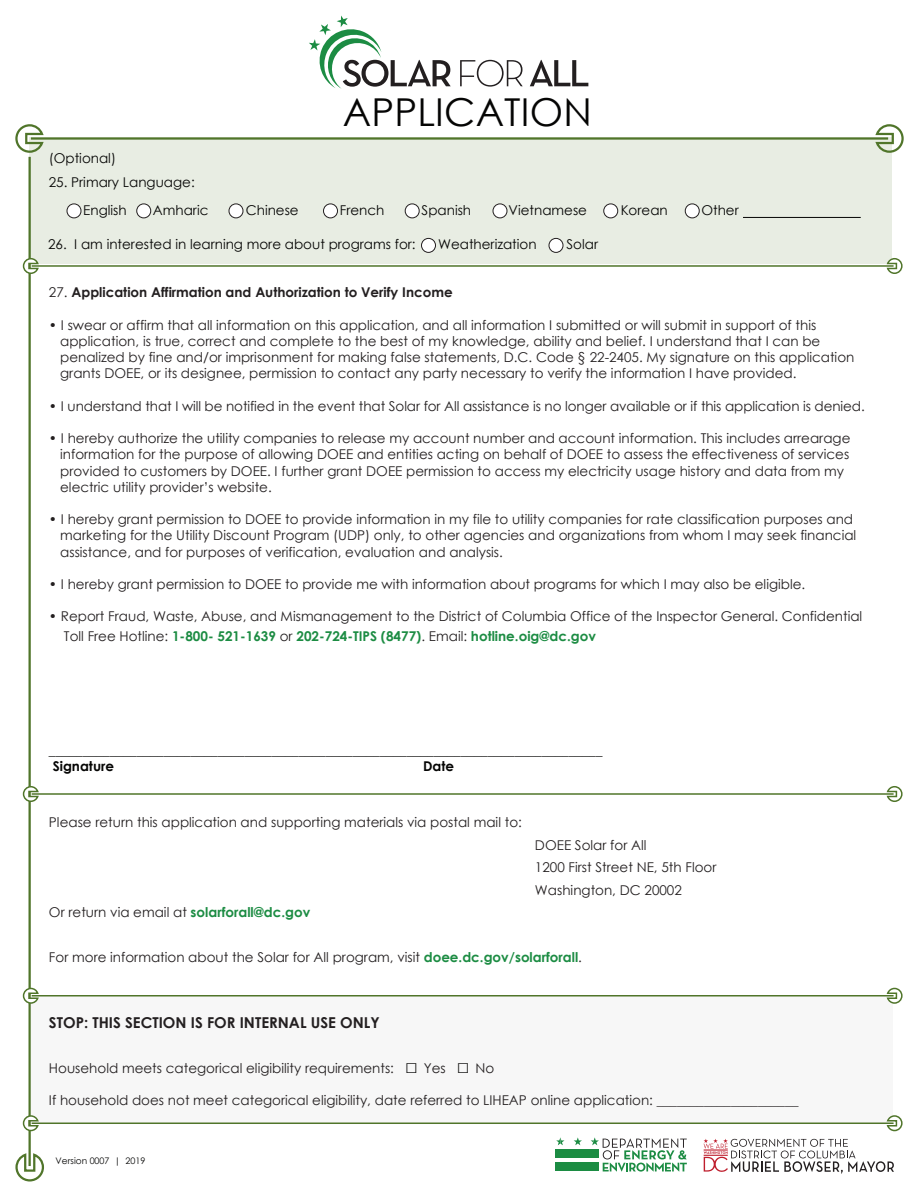
<style>
.page{position:relative;width:918px;height:1188px;background:#fff}
.page>*{position:absolute;margin:0;border:0;box-sizing:border-box;transform-origin:0 0}
.t1{font:38.4px "Century Gothic";letter-spacing:.005em;color:#050504}
.t2{font:700 15px "Century Gothic";color:#231f20}
.t3{font:13.5px/16.2px "Century Gothic";color:#231f20}
.t4{font:13.5px/28.5px "Century Gothic";color:#050504}
.t5{font:700 13.5px/16.2px "Century Gothic";color:#050504}
.t6{font:700 13.5px "Century Gothic";color:#231f20}
.t7{font:9px "Century Gothic";color:#050504}
.s1{font-weight:400}
.s2{font-weight:700;color:#1c8c43}
.s3{font-size:21px;color:#050504}
</style>
<div class="page">
<svg style="left:15px;top:1152px;width:29px;height:30px"></svg>
<svg style="left:309px;top:16px;width:142px;height:73px"></svg>
<svg style="left:460px;top:60px;width:63px;height:27px"></svg>
<svg style="left:530px;top:60px;width:58px;height:26px"></svg>
<div style="left:29px;top:138px;width:862px;height:126px;background:#e8ede3"></div>
<div style="left:137px;top:204px;width:14px;height:14px;background:#fff;border:1px solid #231f20;border-radius:50%"></div>
<div style="left:229px;top:204px;width:14px;height:14px;background:#fff;border:1px solid #231f20;border-radius:50%"></div>
<div style="left:323px;top:204px;width:15px;height:14px;background:#fff;border:1px solid #231f20;border-radius:50%"></div>
<div style="left:405px;top:204px;width:14px;height:14px;background:#fff;border:1px solid #231f20;border-radius:50%"></div>
<div style="left:604px;top:204px;width:14px;height:14px;background:#fff;border-radius:50%"></div>
<div style="left:604px;top:204px;width:14px;height:14px;border:1px solid #231f20;border-radius:50%"></div>
<div style="left:685px;top:204px;width:14px;height:14px;background:#fff;border-radius:50%"></div>
<div style="left:685px;top:204px;width:14px;height:14px;border:1px solid #231f20;border-radius:50%"></div>
<div style="left:422px;top:238px;width:14px;height:14px;background:#fff;border-radius:50%"></div>
<div style="left:421px;top:238px;width:15px;height:15px;border:1px solid #231f20;border-radius:50%"></div>
<div style="left:549px;top:238px;width:14px;height:14px;background:#fff;border-radius:50%"></div>
<div style="left:549px;top:238px;width:14px;height:15px;border:1px solid #231f20;border-radius:50%"></div>
<div style="left:493px;top:204px;width:14px;height:14px;background:#fff;border:1px solid #231f20;border-radius:50%"></div>
<div style="left:67px;top:204px;width:14px;height:14px;background:#fff;border:1px solid #231f20;border-radius:50%"></div>
<hr style="left:743px;top:217px;width:118px;height:1px;background:#050504">
<hr style="left:29px;top:157px;width:2px;height:1009px;background:#50752a">
<hr style="left:31px;top:137px;width:857px;height:3px;background:#50752a">
<svg style="left:874px;top:124px;width:30px;height:30px"></svg>
<svg style="left:15px;top:124px;width:30px;height:29px"></svg>
<svg style="left:22px;top:257px;width:17px;height:18px"></svg>
<hr style="left:32px;top:265px;width:862px;height:2px;background:#50752a">
<svg style="left:886px;top:257px;width:17px;height:17px"></svg>
<svg style="left:22px;top:785px;width:17px;height:18px"></svg>
<hr style="left:32px;top:793px;width:862px;height:2px;background:#50752a">
<svg style="left:886px;top:786px;width:17px;height:16px"></svg>
<div style="left:30px;top:996px;width:862px;height:127px;background:#f7f7f7"></div>
<svg style="left:22px;top:987px;width:17px;height:18px"></svg>
<hr style="left:32px;top:995px;width:862px;height:2px;background:#50752a">
<svg style="left:886px;top:987px;width:17px;height:17px"></svg>
<svg style="left:22px;top:1114px;width:18px;height:18px"></svg>
<hr style="left:32px;top:1123px;width:862px;height:1px;background:#50752a">
<svg style="left:886px;top:1115px;width:17px;height:17px"></svg>
<div style="left:555px;top:1163px;width:44px;height:8px;background:#1c8c43"></div>
<div style="left:555px;top:1149px;width:44px;height:9px;background:#1c8c43"></div>
<svg style="left:574px;top:1137px;width:8px;height:8px"></svg>
<svg style="left:556px;top:1137px;width:8px;height:8px"></svg>
<svg style="left:591px;top:1137px;width:96px;height:35px"></svg>
<svg style="left:704px;top:1139px;width:190px;height:35px"></svg>
<h1 class="t1" style="left:343px;top:86px;width:251px">APPLICATION</h1>
<p class="t4" style="left:49px;top:143px;width:69px">(Optional)</p>
<p class="t4" style="left:83px;top:167px;width:113px;text-indent:-34px">25. Primary Language:<br>English</p>
<p class="t4" style="left:153px;top:196px;width:57px">Amharic</p>
<p class="t4" style="left:246px;top:196px;width:54px">Chinese</p>
<p class="t4" style="left:340px;top:196px;width:46px">French</p>
<p class="t4" style="left:422px;top:196px;width:51px">Spanish</p>
<p class="t4" style="left:509px;top:196px;width:80px">Vietnamese</p>
<p class="t4" style="left:621px;top:196px;width:49px">Korean</p>
<p class="t4" style="left:701px;top:196px;width:39px">Other</p>
<p class="t4" style="left:48px;top:230px;width:369px">26. I am interested in learning more about programs for:</p>
<p class="t4" style="left:438px;top:230px;width:100px">Weatherization</p>
<p class="t4" style="left:567px;top:230px;width:33px">Solar</p>
<p class="t6" style="left:49px;top:282px;width:405px"><span class="s1">27.</span> Application Affirmation and Authorization to Verify Income</p>
<p class="t3" style="left:60px;top:317px;width:796px;text-indent:-11px">• I swear or affirm that all information on this application, and all information I submitted or will submit in support of this application, is true, correct and complete to the best of my knowledge, ability and belief. I understand that I can be penalized by fine and/or imprisonment for making false statements, D.C. Code § 22-2405. My signature on this application grants DOEE, or its designee, permission to contact any party necessary to verify the information I have provided.</p>
<p class="t3" style="left:49px;top:398px;width:817px">• I understand that I will be notified in the event that Solar for All assistance is no longer available or if this application is denied.</p>
<p class="t3" style="left:60px;top:430px;width:792px;text-indent:-11px">• I hereby authorize the utility companies to release my account number and account information. This includes arrearage information for the purpose of allowing DOEE and entities acting on behalf of DOEE to assess the effectiveness of services provided to customers by DOEE. I further grant DOEE permission to access my electricity usage history and data from my electric utility provider’s website.</p>
<p class="t3" style="left:60px;top:511px;width:798px;text-indent:-11px">• I hereby grant permission to DOEE to provide information in my file to utility companies for rate classification purposes and marketing for the Utility Discount Program (UDP) only, to other agencies and organizations from whom I may seek financial assistance, and for purposes of verification, evaluation and analysis.</p>
<p class="t3" style="left:49px;top:576px;width:758px">• I hereby grant permission to DOEE to provide me with information about programs for which I may also be eligible.</p>
<p class="t3" style="left:64px;top:607px;width:800px;line-height:19.5px;text-indent:-15px">• Report Fraud, Waste, Abuse, and Mismanagement to the District of Columbia Office of the Inspector General. Confidential<br>Toll Free Hotline: <span class="s2">1-800- 521-1639</span> or <span class="s2">202-724-TIPS (8477)</span>. Email: <span class="s2">hotline.oig@dc.gov</span></p>
<p class="t5" style="left:49px;top:741px;width:555px">__________________________________________________________________________________<br>Signature</p>
<p class="t5" style="left:423px;top:757px;width:33px">Date</p>
<p class="t3" style="left:49px;top:814px;width:474px">Please return this application and supporting materials via postal mail to:</p>
<p class="t3" style="left:535px;top:833px;width:183px;line-height:22.5px">DOEE Solar for All<br>1200 First Street NE, 5th Floor<br>Washington, DC 20002</p>
<p class="t3" style="left:49px;top:904px;width:263px">Or return via email at <span class="s2">solarforall@dc.gov</span></p>
<p class="t3" style="left:49px;top:949px;width:534px">For more information about the Solar for All program, visit <span class="s2">doee.dc.gov/solarforall</span>.</p>
<p class="t2" style="left:49px;top:1011px;width:332px">STOP: THIS SECTION IS FOR INTERNAL USE ONLY</p>
<p class="t3" style="left:49px;top:1060px;width:447px">Household meets categorical eligibility requirements: <span class="s3">□</span> Yes <span class="s3">□</span> No</p>
<p class="t3" style="left:49px;top:1092px;width:751px">If household does not meet categorical eligibility, date referred to LIHEAP online application: _____________________</p>
<p class="t7" style="left:56px;top:1154px;width:91px">Version 0007 | 2019</p>
</div>
